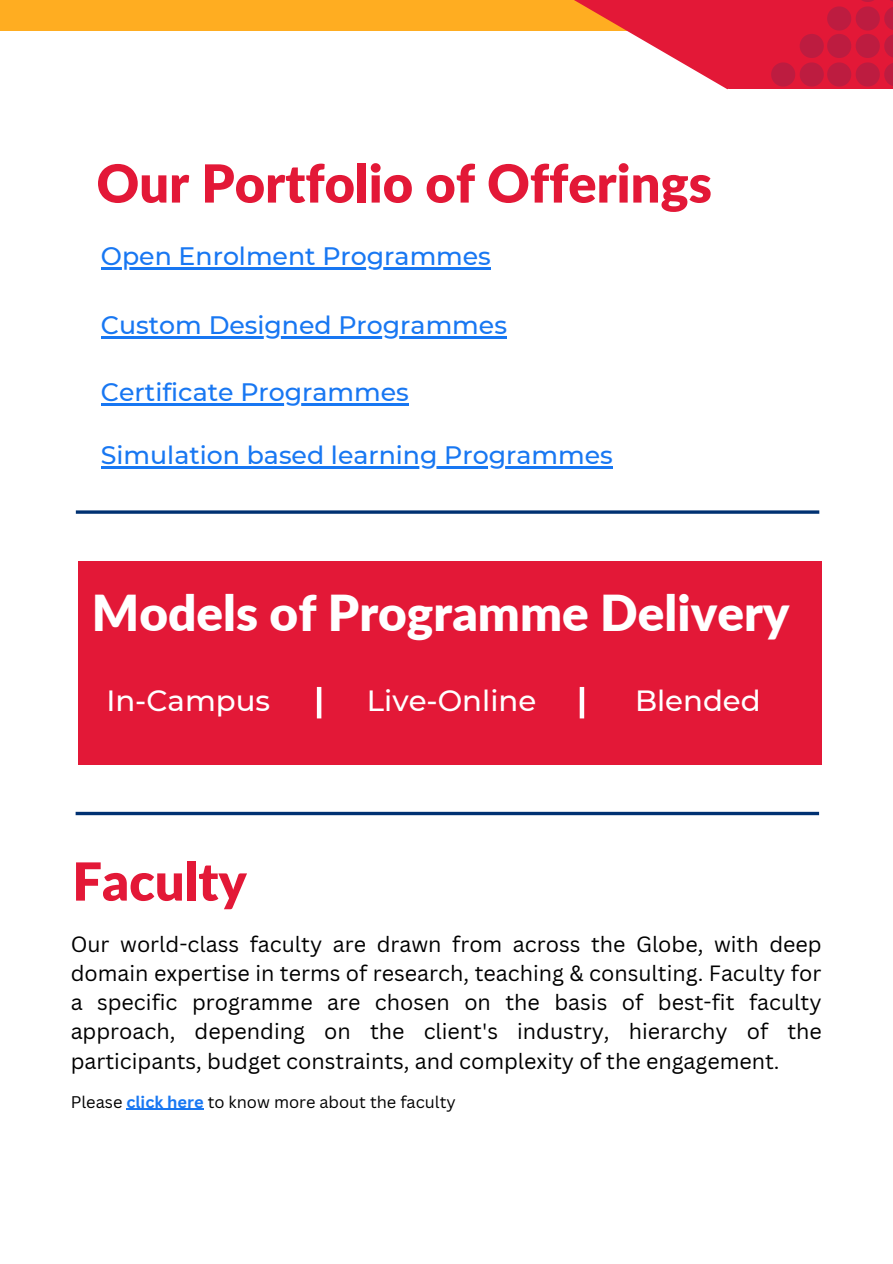
<style>
.page{position:relative;width:893px;height:1264px;background:#fff}
.page>*{position:absolute;margin:0;border:0;box-sizing:border-box;transform-origin:0 0}
.t1{font:900 52.5px "Lato";color:#e31837}
.t2{font:900 49.5px "Lato";color:#fff}
.t3{font:500 29.25px "Montserrat";color:#fff}
.t4{font:500 25.2px "Montserrat";color:#1877f2}
.t5{font:21.45px/29.2px "Canva Sans";color:#000;text-align:justify}
.t6{font:16.35px "Canva Sans";color:#000}
.s1{font-weight:700;color:#1877f2}
</style>
<div class="page">
<div style="left:0;top:0;width:699px;height:31px;background:#ffad21"></div>
<svg style="left:574px;top:0;width:153px;height:89px"></svg>
<div style="left:727px;top:0;width:165px;height:89px;background:#e31837"></div>
<svg style="left:771px;top:0;width:121px;height:87px"></svg>
<div style="left:78px;top:561px;width:743px;height:203px;background:#e31837"></div>
<svg style="left:76px;top:510px;width:743px;height:4px;background:#275187"></svg>
<hr style="left:101px;top:267px;width:390px;height:2px;background:#1877f2">
<hr style="left:101px;top:337px;width:406px;height:2px;background:#1877f2">
<hr style="left:101px;top:403px;width:308px;height:2px;background:#1877f2">
<hr style="left:101px;top:466px;width:511px;height:2px;background:#1877f2">
<svg style="left:76px;top:811px;width:743px;height:4px;background:#345b8e"></svg>
<hr style="left:317px;top:687px;width:4px;height:31px;background:#fff">
<div style="left:579px;top:687px;width:5px;height:31px;background:#fff"></div>
<hr style="left:126px;top:1108px;width:78px;height:1px;background:#1877f2">
<p class="t1" style="left:96px;top:151px;width:617px">Our Portfolio of Offerings</p>
<p class="t4" style="left:101px;top:240px;width:391px">Open Enrolment Programmes</p>
<p class="t4" style="left:101px;top:310px;width:407px">Custom Designed Programmes</p>
<p class="t4" style="left:101px;top:376px;width:309px">Certificate Programmes</p>
<p class="t4" style="left:101px;top:439px;width:513px">Simulation based learning Programmes</p>
<p class="t2" style="left:92px;top:582px;width:699px">Models of Programme Delivery</p>
<p class="t3" style="left:106px;top:682px;width:165px">In-Campus</p>
<p class="t3" style="left:367px;top:682px;width:171px">Live-Online</p>
<p class="t1" style="left:72px;top:848px;width:176px">Faculty</p>
<p class="t3" style="left:635px;top:682px;width:127px">Blended</p>
<p class="t5" style="left:71px;top:928px;width:752px">Our world-class faculty are drawn from across the Globe, with deep domain expertise in terms of research, teaching &amp; consulting. Faculty for a specific programme are chosen on the basis of best-fit faculty approach, depending on the client's industry, hierarchy of the participants, budget constraints, and complexity of the engagement.</p>
<p class="t6" style="left:71px;top:1090px;width:386px">Please <span class="s1">click here</span> to know more about the faculty</p>
</div>
